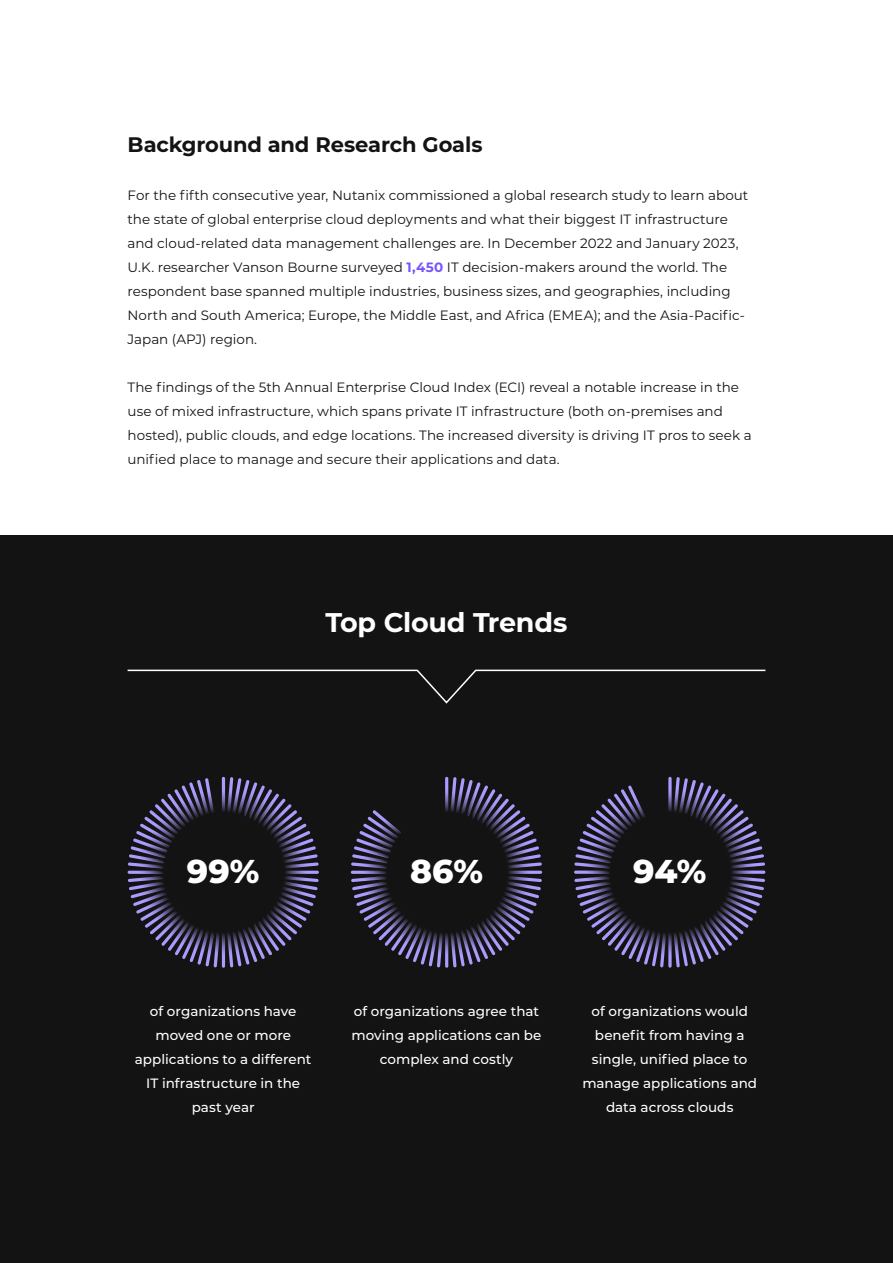
<style>
.page{position:relative;width:893px;height:1263px;background:#fff}
.page>*{position:absolute;margin:0;border:0;box-sizing:border-box;transform-origin:0 0}
.t1{font:800 33px "Montserrat";color:#fff}
.t2{font:700 27px "Montserrat";letter-spacing:-.01em;color:#fff}
.t3{font:700 21px "Montserrat";letter-spacing:-.01em;color:#131313}
.t4{font:13.5px/24px "Montserrat";color:#131313}
.t5{font:500 13.5px/24px "Montserrat";color:#fff;text-align:center}
.s1{font-weight:700;color:#7855fa}
</style>
<div class="page">
<div style="left:0;top:536px;width:893px;height:727px;background:#131313"></div>
<svg style="left:222px;top:777px;width:97px;height:91px"></svg>
<svg style="left:283px;top:871px;width:36px;height:3px"></svg>
<svg style="left:128px;top:778px;width:86px;height:90px"></svg>
<svg style="left:128px;top:871px;width:36px;height:3px"></svg>
<svg style="left:128px;top:876px;width:191px;height:92px"></svg>
<svg style="left:445px;top:777px;width:97px;height:91px"></svg>
<svg style="left:506px;top:871px;width:36px;height:3px"></svg>
<svg style="left:351px;top:810px;width:50px;height:58px"></svg>
<svg style="left:351px;top:871px;width:36px;height:3px"></svg>
<svg style="left:351px;top:876px;width:191px;height:92px"></svg>
<svg style="left:668px;top:777px;width:4px;height:36px"></svg>
<svg style="left:674px;top:777px;width:91px;height:91px"></svg>
<svg style="left:729px;top:870px;width:36px;height:4px"></svg>
<svg style="left:574px;top:785px;width:71px;height:83px"></svg>
<svg style="left:574px;top:870px;width:36px;height:4px"></svg>
<svg style="left:674px;top:876px;width:91px;height:91px"></svg>
<svg style="left:668px;top:931px;width:4px;height:37px"></svg>
<svg style="left:574px;top:876px;width:92px;height:91px"></svg>
<svg style="left:127px;top:669px;width:639px;height:35px"></svg>
<h3 class="t3" style="left:128px;top:129px;width:356px">Background and Research Goals</h3>
<p class="t4" style="left:128px;top:182px;width:622px">For the fifth consecutive year, Nutanix commissioned a global research study to learn about the state of global enterprise cloud deployments and what their biggest IT infrastructure and cloud-related data management challenges are. In December 2022 and January 2023, U.K. researcher Vanson Bourne surveyed <span class="s1">1,450</span> IT decision-makers around the world. The respondent base spanned multiple industries, business sizes, and geographies, including North and South America; Europe, the Middle East, and Africa (EMEA); and the Asia-Pacific-Japan (APJ) region.</p>
<p class="t4" style="left:128px;top:374px;width:626px">The findings of the 5th Annual Enterprise Cloud Index (ECI) reveal a notable increase in the use of mixed infrastructure, which spans private IT infrastructure (both on-premises and hosted), public clouds, and edge locations. The increased diversity is driving IT pros to seek a unified place to manage and secure their applications and data.</p>
<h2 class="t2" style="left:326px;top:603px;width:243px">Top Cloud Trends</h2>
<h1 class="t1" style="left:187px;top:847px;width:74px">99%</h1>
<h1 class="t1" style="left:410px;top:847px;width:74px">86%</h1>
<h1 class="t1" style="left:633px;top:847px;width:75px">94%</h1>
<p class="t5" style="left:135px;top:998px;width:178px">of organizations have moved one or more applications to a different<br>IT infrastructure in the past year</p>
<p class="t5" style="left:351px;top:998px;width:192px">of organizations agree that moving applications can be complex and costly</p>
<p class="t5" style="left:582px;top:998px;width:176px">of organizations would benefit from having a single, unified place to manage applications and data across clouds</p>
</div>
